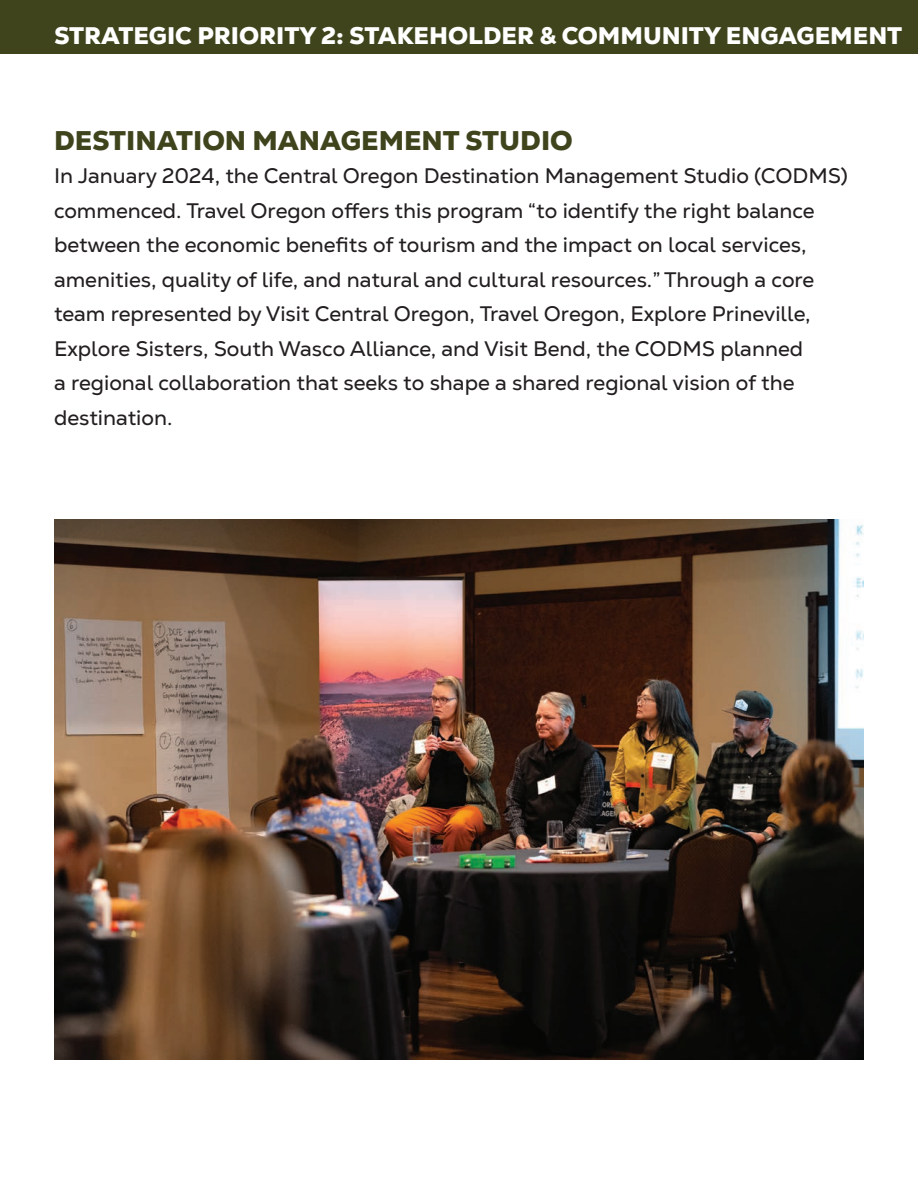
<style>
.page{position:relative;width:918px;height:1188px;background:#fff}
.page>*{position:absolute;margin:0;border:0;box-sizing:border-box;transform-origin:0 0}
.t1{font:900 27px "Nexa Text";color:#3f441d}
.t2{font:900 24px "Nexa Text";color:#fff}
.t3{font:21px/34.5px "Nexa Text";color:#231f20}
</style>
<div class="page">
<div style="left:0;top:0;width:918px;height:54px;background:#3f441d"></div>
<img style="left:54px;top:519px;width:810px;height:540px">
<p class="t2" style="left:54px;top:20px;width:850px">STRATEGIC PRIORITY 2: STAKEHOLDER &amp; COMMUNITY ENGAGEMENT</p>
<p class="t1" style="left:54px;top:123px;width:520px">DESTINATION MANAGEMENT STUDIO</p>
<p class="t3" style="left:54px;top:158px;width:795px">In January 2024, the Central Oregon Destination Management Studio (CODMS) commenced. Travel Oregon offers this program “to identify the right balance between the economic benefits of tourism and the impact on local services, amenities, quality of life, and natural and cultural resources.” Through a core team represented by Visit Central Oregon, Travel Oregon, Explore Prineville, Explore Sisters, South Wasco Alliance, and Visit Bend, the CODMS planned<br>a regional collaboration that seeks to shape a shared regional vision of the destination.</p>
</div>
